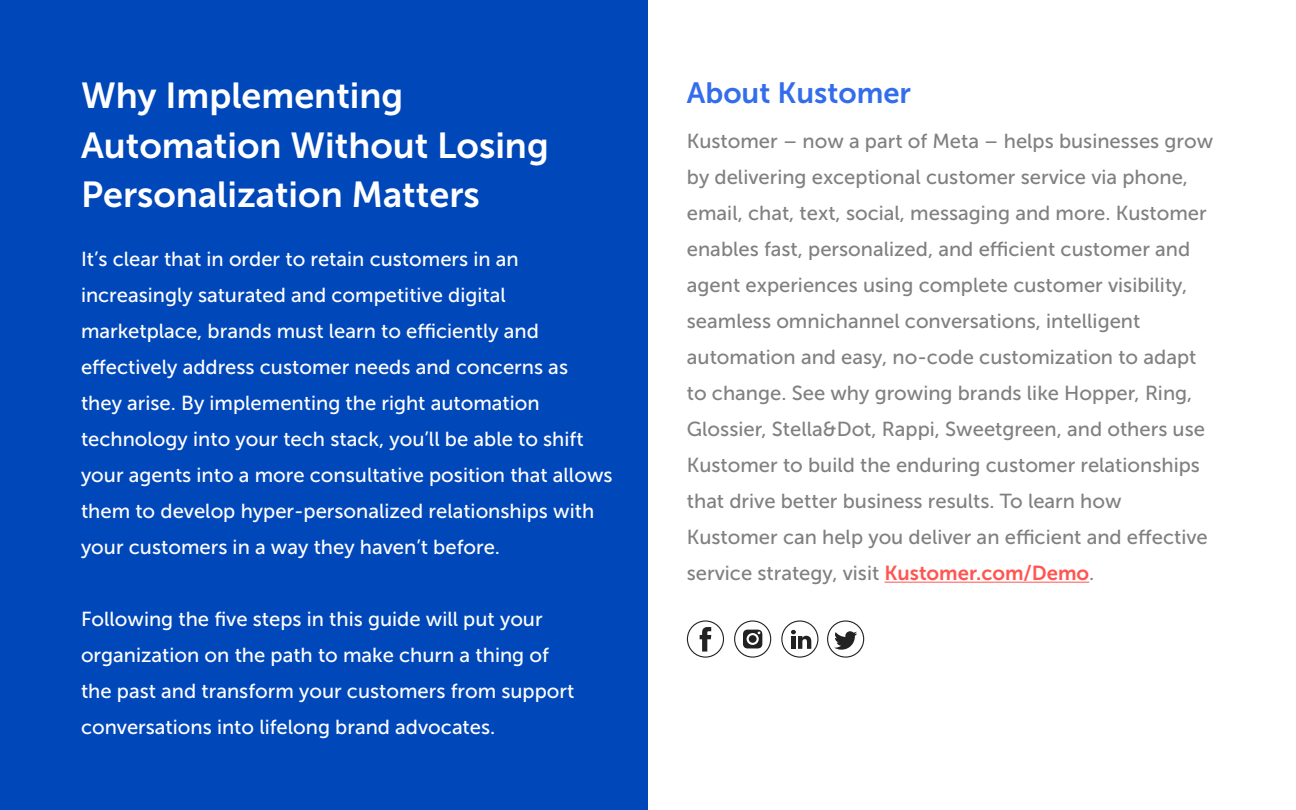
<style>
.page{position:relative;width:1296px;height:810px;background:#fff}
.page>*{position:absolute;margin:0;border:0;box-sizing:border-box;transform-origin:0 0}
.t1{font:36px/49.5px "Museo Sans 700";color:#fff}
.t2{font:29.25px "Museo Sans 700";color:#336dec}
.t3{font:20.25px/36px "Museo Sans 500";color:#808080}
.t4{font:20.25px/36px "Museo Sans 500";color:#fff}
.s1{font-family:"Museo Sans 700";color:#ff5551}
</style>
<div class="page">
<div style="left:0;top:0;width:648px;height:810px;background:#0047b9"></div>
<hr style="left:885px;top:582px;width:204px;height:1px;background:#ff5551">
<svg style="left:791px;top:630px;width:20px;height:19px"></svg>
<div style="left:791px;top:636px;width:5px;height:13px;background:#222"></div>
<svg style="left:743px;top:630px;width:19px;height:18px"></svg>
<svg style="left:834px;top:631px;width:23px;height:19px"></svg>
<svg style="left:700px;top:627px;width:11px;height:25px"></svg>
<div style="left:687px;top:620px;width:37px;height:38px;border:1px solid #222;border-radius:50%"></div>
<div style="left:734px;top:620px;width:37px;height:38px;border:1px solid #222;border-radius:50%"></div>
<div style="left:781px;top:620px;width:37px;height:38px;border:1px solid #222;border-radius:50%"></div>
<div style="left:827px;top:620px;width:37px;height:38px;border:1px solid #222;border-radius:50%"></div>
<p class="t1" style="left:81px;top:71px;width:324px">Why Implementing</p>
<p class="t1" style="left:81px;top:120px;width:469px">Automation Without Losing<br>Personalization Matters</p>
<p class="t4" style="left:81px;top:242px;width:533px">It’s clear that in order to retain customers in an increasingly saturated and competitive digital marketplace, brands must learn to efficiently and effectively address customer needs and concerns as they arise. By implementing the right automation technology into your tech stack, you’ll be able to shift your agents into a more consultative position that allows them to develop hyper-personalized relationships with your customers in a way they haven’t before.</p>
<p class="t4" style="left:81px;top:602px;width:495px">Following the five steps in this guide will put your organization on the path to make churn a thing of the past and transform your customers from support conversations into lifelong brand advocates.</p>
<p class="t2" style="left:687px;top:77px;width:226px">About Kustomer</p>
<p class="t3" style="left:687px;top:123px;width:528px">Kustomer – now a part of Meta – helps businesses grow by delivering exceptional customer service via phone, email, chat, text, social, messaging and more. Kustomer enables fast, personalized, and efficient customer and agent experiences using complete customer visibility, seamless omnichannel conversations, intelligent automation and easy, no-code customization to adapt to change. See why growing brands like Hopper, Ring, Glossier, Stella&amp;Dot, Rappi, Sweetgreen, and others use Kustomer to build the enduring customer relationships that drive better business results. To learn how Kustomer can help you deliver an efficient and effective service strategy, visit <span class="s1">Kustomer.com/Demo</span>.</p>
</div>
